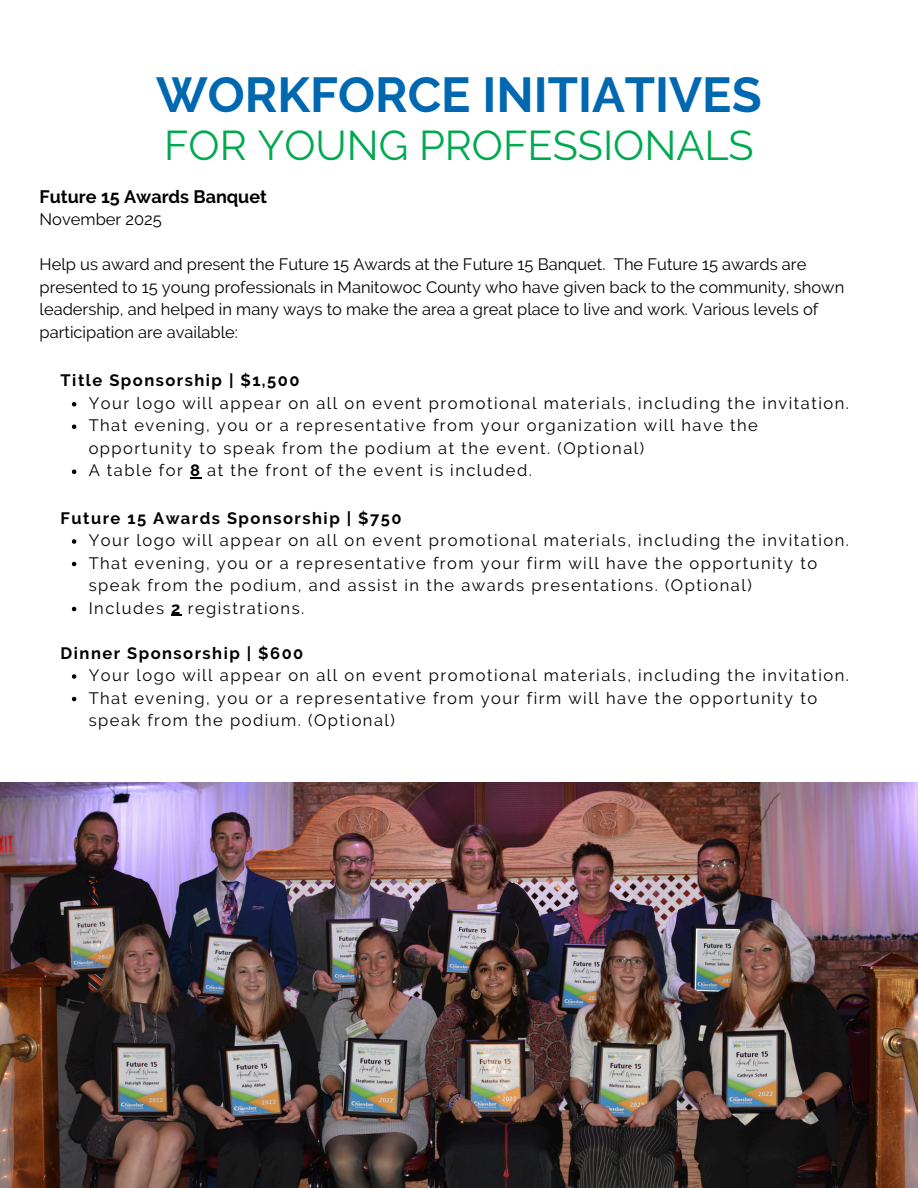
<style>
.page{position:relative;width:918px;height:1188px;background:#fff}
.page>*{position:absolute;margin:0;border:0;box-sizing:border-box;transform-origin:0 0}
.t1{font:700 48.9px "Raleway";color:#0067b1}
.t2{font:41.4px "Raleway";color:#00a94f}
.t3{font:700 18px "Raleway";color:#000}
.t4{font:16.5px/22.5px "Raleway";letter-spacing:.09em;color:#000}
.t5{font:16.5px/22.5px "Raleway";color:#000}
.t6{font:700 16.5px "Raleway";letter-spacing:.09em;color:#000}
.s1{font-weight:700}
</style>
<div class="page">
<svg style="left:72px;top:402px;width:4px;height:5px"></svg>
<svg style="left:72px;top:425px;width:4px;height:4px"></svg>
<svg style="left:72px;top:470px;width:4px;height:4px"></svg>
<svg style="left:190px;top:477px;width:12px;height:2px"></svg>
<svg style="left:72px;top:539px;width:4px;height:5px"></svg>
<svg style="left:72px;top:562px;width:4px;height:4px"></svg>
<svg style="left:72px;top:607px;width:4px;height:4px"></svg>
<svg style="left:72px;top:674px;width:4px;height:5px"></svg>
<svg style="left:72px;top:697px;width:4px;height:4px"></svg>
<img style="left:0;top:782px;width:918px;height:406px">
<h1 class="t1" style="left:156px;top:66px;width:607px">WORKFORCE INITIATIVES</h1>
<h2 class="t2" style="left:164px;top:121px;width:591px">FOR YOUNG PROFESSIONALS</h2>
<p class="t3" style="left:40px;top:186px;width:229px">Future 15 Awards Banquet</p>
<p class="t5" style="left:40px;top:208px;width:124px">November 2025</p>
<p class="t5" style="left:40px;top:253px;width:806px">Help us award and present the Future 15 Awards at the Future 15 Banquet. The Future 15 awards are presented to 15 young professionals in Manitowoc County who have given back to the community, shown leadership, and helped in many ways to make the area a great place to live and work. Various levels of participation are available:</p>
<p class="t6" style="left:61px;top:371px;width:241px">Title Sponsorship | $1,500</p>
<p class="t4" style="left:89px;top:392px;width:762px">Your logo will appear on all on event promotional materials, including the invitation.<br>That evening, you or a representative from your organization will have the opportunity to speak from the podium at the event. (Optional)<br>A table for <span class="s1">8</span> at the front of the event is included.</p>
<p class="t6" style="left:61px;top:508px;width:342px">Future 15 Awards Sponsorship | $750</p>
<p class="t4" style="left:89px;top:529px;width:762px">Your logo will appear on all on event promotional materials, including the invitation.<br>That evening, you or a representative from your firm will have the opportunity to speak from the podium, and assist in the awards presentations. (Optional)<br>Includes <span class="s1">2</span> registrations.</p>
<p class="t6" style="left:61px;top:643px;width:244px">Dinner Sponsorship | $600</p>
<p class="t4" style="left:89px;top:664px;width:762px">Your logo will appear on all on event promotional materials, including the invitation.<br>That evening, you or a representative from your firm will have the opportunity to speak from the podium. (Optional)</p>
</div>
